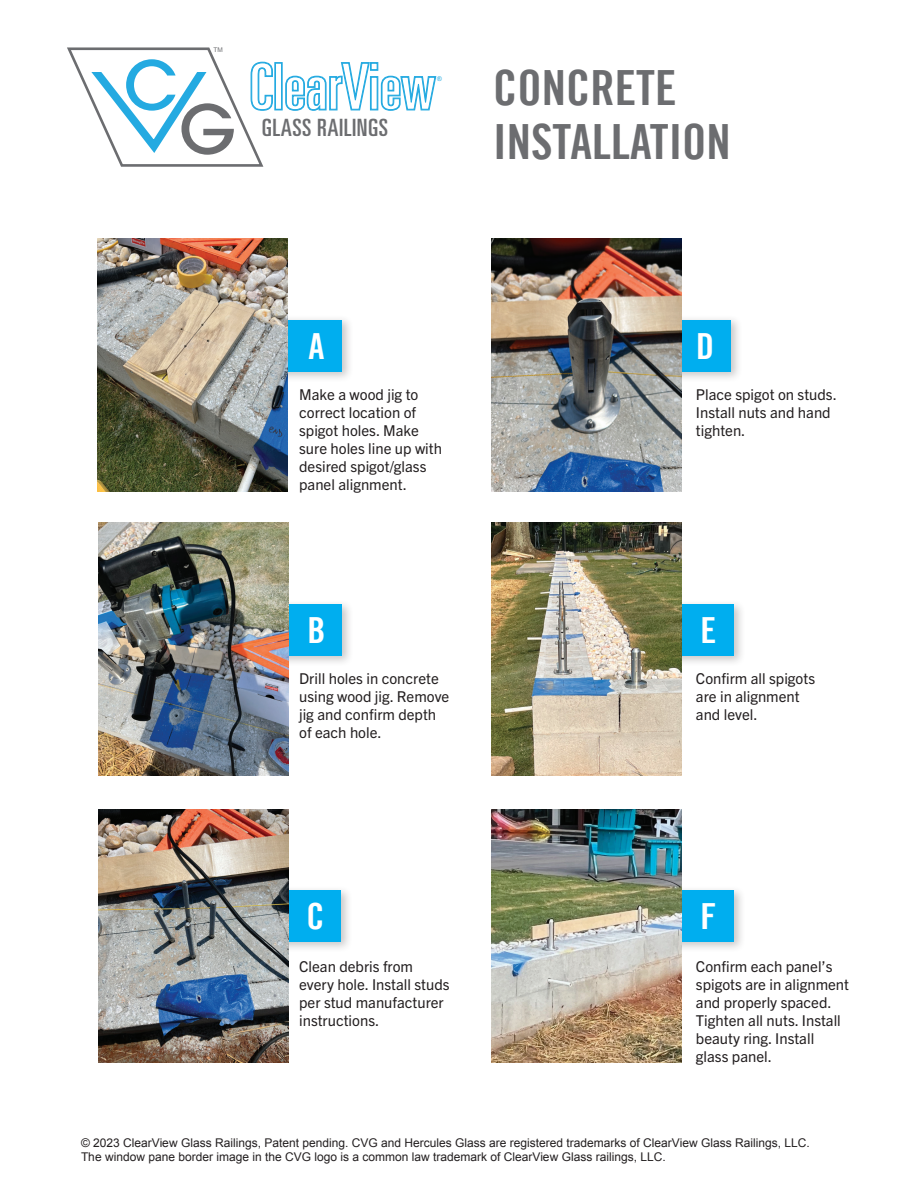
<style>
.page{position:relative;width:918px;height:1188px;background:#fff}
.page>*{position:absolute;margin:0;border:0;box-sizing:border-box;transform-origin:0 0}
.t1{font:66.9px "ITC Avant Garde MM 445 750";color:#24aae1}
.t2{font:66.9px "ITC Avant Garde MM 445 750";color:#6c6d70}
.t3{font:48.6px/54px "Trade Gothic LT Bold Cond Twenty";color:#6c6d70}
.t4{font:36px "Trade Gothic LT Bold Cond Twenty";color:#fff}
.t5{font:ultra-condensed 23.85px "Univers";letter-spacing:.02em;color:#6c6d70;scale:1.05 1}
.t6{font:15px/18px "Trade Gothic Next LT Pro";color:#231f20}
.t7{font:12px/14.4px "Arial";color:#231f20}
.t8{font:6.45px "Arial";color:#6c6d70}
.t9{font:6.45px "Arial";color:#24aae1}
</style>
<div class="page">
<div style="left:257px;top:315px;width:97px;height:68px;background:#231f20;opacity:.25"></div>
<div style="left:262px;top:320px;width:80px;height:52px;background:#00aeef"></div>
<div style="left:257px;top:599px;width:97px;height:68px;background:#231f20;opacity:.25"></div>
<div style="left:262px;top:604px;width:80px;height:52px;background:#00aeef"></div>
<div style="left:649px;top:599px;width:97px;height:68px;background:#231f20;opacity:.25"></div>
<div style="left:654px;top:604px;width:80px;height:52px;background:#00aeef"></div>
<div style="left:649px;top:885px;width:97px;height:68px;background:#231f20;opacity:.25"></div>
<div style="left:654px;top:890px;width:80px;height:52px;background:#00aeef"></div>
<div style="left:256px;top:885px;width:97px;height:68px;background:#231f20;opacity:.25"></div>
<div style="left:261px;top:890px;width:80px;height:52px;background:#00aeef"></div>
<div style="left:646px;top:315px;width:97px;height:68px;background:#231f20;opacity:.25"></div>
<div style="left:651px;top:320px;width:80px;height:52px;background:#00aeef"></div>
<div style="left:275px;top:63px;width:7px;height:47px;border:1px solid #24aae1"></div>
<svg style="left:285px;top:62px;width:152px;height:49px"></svg>
<svg style="left:67px;top:47px;width:206px;height:120px"></svg>
<img style="left:98px;top:522px;width:190px;height:253px">
<img style="left:491px;top:522px;width:190px;height:253px">
<img style="left:98px;top:810px;width:190px;height:253px">
<img style="left:491px;top:810px;width:190px;height:253px">
<img style="left:491px;top:238px;width:190px;height:253px">
<img style="left:97px;top:238px;width:190px;height:253px">
<p class="t8" style="left:214px;top:46px;width:11px">TM</p>
<h1 class="t1" style="left:124px;top:44px;width:56px">C</h1>
<h1 class="t2" style="left:179px;top:88px;width:59px">G</h1>
<h3 class="t5" style="left:262px;top:114px;width:122px">GLASS RAILINGS</h3>
<p class="t9" style="left:437px;top:75px;width:6px">®</p>
<h2 class="t3" style="left:493px;top:60px;width:239px">CONCRETE<br>INSTALLATION</h2>
<h3 class="t4" style="left:308px;top:324px;width:17px">A</h3>
<p class="t6" style="left:299px;top:385px;width:144px">Make a wood jig to correct location of spigot holes. Make sure holes line up with desired spigot/glass panel alignment.</p>
<h3 class="t4" style="left:696px;top:324px;width:19px">D</h3>
<p class="t6" style="left:696px;top:385px;width:142px">Place spigot on studs.<br>Install nuts and hand tighten.</p>
<h3 class="t4" style="left:307px;top:608px;width:19px">B</h3>
<h3 class="t4" style="left:700px;top:608px;width:17px">E</h3>
<p class="t6" style="left:299px;top:669px;width:152px">Drill holes in concrete using wood jig. Remove jig and confirm depth of each hole.</p>
<p class="t6" style="left:696px;top:669px;width:121px">Confirm all spigots are in alignment and level.</p>
<h3 class="t4" style="left:306px;top:894px;width:19px">C</h3>
<h3 class="t4" style="left:700px;top:894px;width:17px">F</h3>
<p class="t6" style="left:299px;top:956px;width:152px">Clean debris from every hole. Install studs per stud manufacturer instructions.</p>
<p class="t6" style="left:696px;top:956px;width:155px">Confirm each panel’s spigots are in alignment and properly spaced.<br>Tighten all nuts. Install beauty ring. Install glass panel.</p>
<p class="t7" style="left:81px;top:1135px;width:730px">© 2023 ClearView Glass Railings, Patent pending. CVG and Hercules Glass are registered trademarks of ClearView Glass Railings, LLC.<br>The window pane border image in the CVG logo is a common law trademark of ClearView Glass railings, LLC.</p>
</div>
